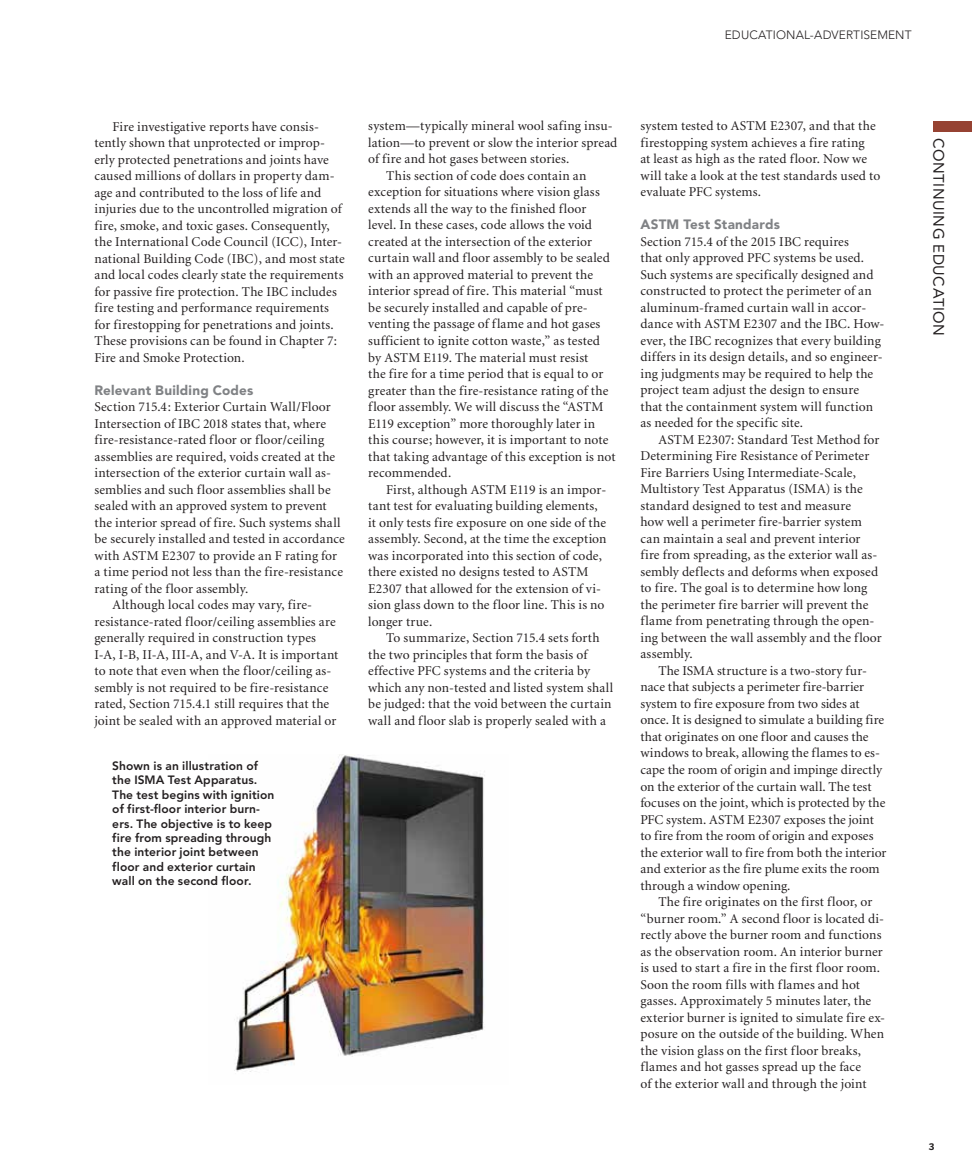
<style>
.page{position:relative;width:972px;height:1175px;background:#fff}
.page>*{position:absolute;margin:0;border:0;box-sizing:border-box;transform-origin:0 0}
.t1{font:15px "Avenir";letter-spacing:.035em;color:#231f20}
.t2{font:13.5px/16.5px "Minion";letter-spacing:.01em;color:#231f20}
.t3{font:900 13.5px "Avenir";letter-spacing:.015em;color:#808285}
.t4{font:800 12px/14.4px "Avenir";letter-spacing:.01em;color:#231f20}
.t5{font:300 12px "Avenir";letter-spacing:.015em;color:#231f20}
.t6{font:700 9px "Benton Sans";color:#231f20}
</style>
<div class="page">
<div style="left:933px;top:122px;width:39px;height:10px;background:#964232"></div>
<img style="left:234px;top:754px;width:251px;height:318px">
<p class="t5" style="left:725px;top:28px;width:188px">EDUCATIONAL-ADVERTISEMENT</p>
<p class="t2" style="left:94px;top:118px;width:252px;text-indent:18px">Fire investigative reports have consis&shy;tently shown that unprotected or improp&shy;erly protected penetrations and joints have caused millions of dollars in property dam&shy;age and contributed to the loss of life and injuries due to the uncontrolled migration of fire, smoke, and toxic gases. Consequently, the International Code Council (ICC), Inter&shy;national Building Code (IBC), and most state and local codes clearly state the requirements for passive fire protection. The IBC includes fire testing and performance requirements for firestopping for penetrations and joints.<br>These provisions can be found in Chapter 7:<br>Fire and Smoke Protection.</p>
<p class="t3" style="left:94px;top:382px;width:160px">Relevant Building Codes</p>
<p class="t2" style="left:94px;top:399px;width:238px">Section 715.4: Exterior Curtain Wall/Floor</p>
<p class="t2" style="left:94px;top:415px;width:233px">Intersection of IBC 2018 states that, where</p>
<p class="t2" style="left:94px;top:432px;width:231px">fire-resistance-rated floor or floor/ceiling</p>
<p class="t2" style="left:94px;top:448px;width:242px">assemblies are required, voids created at the</p>
<p class="t2" style="left:94px;top:465px;width:238px">intersection of the exterior curtain wall as-</p>
<p class="t2" style="left:94px;top:481px;width:238px">semblies and such floor assemblies shall be</p>
<p class="t2" style="left:94px;top:498px;width:234px">sealed with an approved system to prevent</p>
<p class="t2" style="left:94px;top:514px;width:248px">the interior spread of fire. Such systems shall</p>
<p class="t2" style="left:94px;top:531px;width:252px">be securely installed and tested in accordance</p>
<p class="t2" style="left:94px;top:547px;width:244px">with ASTM E2307 to provide an F rating for</p>
<p class="t2" style="left:94px;top:564px;width:250px">a time period not less than the fire-resistance</p>
<p class="t2" style="left:94px;top:580px;width:155px">rating of the floor assembly.</p>
<p class="t2" style="left:112px;top:597px;width:201px">Although local codes may vary, fire-</p>
<p class="t2" style="left:94px;top:613px;width:243px">resistance-rated floor/ceiling assemblies are</p>
<p class="t2" style="left:94px;top:630px;width:223px">generally required in construction types</p>
<p class="t2" style="left:94px;top:646px;width:245px">I-A, I-B, II-A, III-A, and V-A. It is important</p>
<p class="t2" style="left:94px;top:663px;width:238px">to note that even when the floor/ceiling as-</p>
<p class="t2" style="left:94px;top:679px;width:235px">sembly is not required to be fire-resistance</p>
<p class="t2" style="left:94px;top:696px;width:236px">rated, Section 715.4.1 still requires that the</p>
<p class="t2" style="left:94px;top:712px;width:244px">joint be sealed with an approved material or</p>
<p class="t4" style="left:112px;top:758px;width:164px">Shown is an illustration of the ISMA Test Apparatus.<br>The test begins with ignition of first-floor interior burn&shy;ers. The objective is to keep fire from spreading through the interior joint between floor and exterior curtain wall on the second floor.</p>
<p class="t2" style="left:368px;top:118px;width:246px">system—typically mineral wool safing insu-</p>
<p class="t2" style="left:368px;top:135px;width:251px">lation—to prevent or slow the interior spread</p>
<p class="t2" style="left:368px;top:151px;width:203px">of fire and hot gases between stories.</p>
<p class="t2" style="left:386px;top:168px;width:202px">This section of code does contain an</p>
<p class="t2" style="left:368px;top:184px;width:233px">exception for situations where vision glass</p>
<p class="t2" style="left:368px;top:201px;width:220px">extends all the way to the finished floor</p>
<p class="t2" style="left:368px;top:217px;width:225px">level. In these cases, code allows the void</p>
<p class="t2" style="left:368px;top:234px;width:225px">created at the intersection of the exterior</p>
<p class="t2" style="left:368px;top:250px;width:243px">curtain wall and floor assembly to be sealed</p>
<p class="t2" style="left:368px;top:267px;width:226px">with an approved material to prevent the</p>
<p class="t2" style="left:368px;top:283px;width:236px">interior spread of fire. This material “must</p>
<p class="t2" style="left:368px;top:300px;width:221px">be securely installed and capable of pre-</p>
<p class="t2" style="left:368px;top:316px;width:234px">venting the passage of flame and hot gases</p>
<p class="t2" style="left:368px;top:333px;width:233px">sufficient to ignite cotton waste,” as tested</p>
<p class="t2" style="left:368px;top:349px;width:222px">by ASTM E119. The material must resist</p>
<p class="t2" style="left:368px;top:366px;width:237px">the fire for a time period that is equal to or</p>
<p class="t2" style="left:368px;top:382px;width:242px">greater than the fire-resistance rating of the</p>
<p class="t2" style="left:368px;top:399px;width:237px">floor assembly. We will discuss the “ASTM</p>
<p class="t2" style="left:368px;top:415px;width:228px">E119 exception” more thoroughly later in</p>
<p class="t2" style="left:368px;top:432px;width:242px">this course; however, it is important to note</p>
<p class="t2" style="left:368px;top:448px;width:249px">that taking advantage of this exception is not</p>
<p class="t2" style="left:368px;top:465px;width:85px">recommended.</p>
<p class="t2" style="left:386px;top:481px;width:222px">First, although ASTM E119 is an impor-</p>
<p class="t2" style="left:368px;top:498px;width:231px">tant test for evaluating building elements,</p>
<p class="t2" style="left:368px;top:514px;width:239px">it only tests fire exposure on one side of the</p>
<p class="t2" style="left:368px;top:531px;width:240px">assembly. Second, at the time the exception</p>
<p class="t2" style="left:368px;top:547px;width:235px">was incorporated into this section of code,</p>
<p class="t2" style="left:368px;top:564px;width:222px">there existed no designs tested to ASTM</p>
<p class="t2" style="left:368px;top:580px;width:234px">E2307 that allowed for the extension of vi-</p>
<p class="t2" style="left:368px;top:597px;width:238px">sion glass down to the floor line. This is no</p>
<p class="t2" style="left:368px;top:613px;width:66px">longer true.</p>
<p class="t2" style="left:386px;top:630px;width:215px">To summarize, Section 715.4 sets forth</p>
<p class="t2" style="left:368px;top:646px;width:221px">the two principles that form the basis of</p>
<p class="t2" style="left:368px;top:663px;width:223px">effective PFC systems and the criteria by</p>
<p class="t2" style="left:368px;top:679px;width:246px">which any non-tested and listed system shall</p>
<p class="t2" style="left:368px;top:696px;width:245px">be judged: that the void between the curtain</p>
<p class="t2" style="left:368px;top:712px;width:239px">wall and floor slab is properly sealed with a</p>
<p class="t2" style="left:640px;top:118px;width:241px">system tested to ASTM E2307, and that the firestopping system achieves a fire rating<br>at least as high as the rated floor. Now we will take a look at the test standards used to evaluate PFC systems.</p>
<p class="t3" style="left:640px;top:216px;width:141px">ASTM Test Standards</p>
<p class="t2" style="left:640px;top:234px;width:246px">Section 715.4 of the 2015 IBC requires<br>that only approved PFC systems be used.<br>Such systems are specifically designed and constructed to protect the perimeter of an aluminum-framed curtain wall in accor&shy;dance with ASTM E2307 and the IBC. How&shy;ever, the IBC recognizes that every building differs in its design details, and so engineer&shy;ing judgments may be required to help the project team adjust the design to ensure that the containment system will function as needed for the specific site.</p>
<p class="t2" style="left:640px;top:432px;width:243px;text-indent:18px">ASTM E2307: Standard Test Method for Determining Fire Resistance of Perimeter Fire Barriers Using Intermediate-Scale, Multistory Test Apparatus (ISMA) is the standard designed to test and measure<br>how well a perimeter fire-barrier system can maintain a seal and prevent interior fire from spreading, as the exterior wall as&shy;sembly deflects and deforms when exposed to fire. The goal is to determine how long the perimeter fire barrier will prevent the flame from penetrating through the open&shy;ing between the wall assembly and the floor assembly.</p>
<p class="t2" style="left:640px;top:663px;width:248px;text-indent:18px">The ISMA structure is a two-story fur&shy;nace that subjects a perimeter fire-barrier system to fire exposure from two sides at once. It is designed to simulate a building fire that originates on one floor and causes the windows to break, allowing the flames to es&shy;cape the room of origin and impinge directly on the exterior of the curtain wall. The test focuses on the joint, which is protected by the PFC system. ASTM E2307 exposes the joint to fire from the room of origin and exposes the exterior wall to fire from both the interior and exterior as the fire plume exits the room through a window opening.</p>
<p class="t2" style="left:640px;top:894px;width:246px;text-indent:18px">The fire originates on the first floor, or “burner room.” A second floor is located di&shy;rectly above the burner room and functions as the observation room. An interior burner is used to start a fire in the first floor room.<br>Soon the room fills with flames and hot gasses. Approximately 5 minutes later, the exterior burner is ignited to simulate fire ex&shy;posure on the outside of the building. When the vision glass on the first floor breaks, flames and hot gasses spread up the face<br>of the exterior wall and through the joint</p>
<p class="t1" style="left:947px;top:138px;width:199px;rotate:90deg">CONTINUING EDUCATION</p>
<p class="t6" style="left:929px;top:1141px;width:7px">3</p>
</div>
